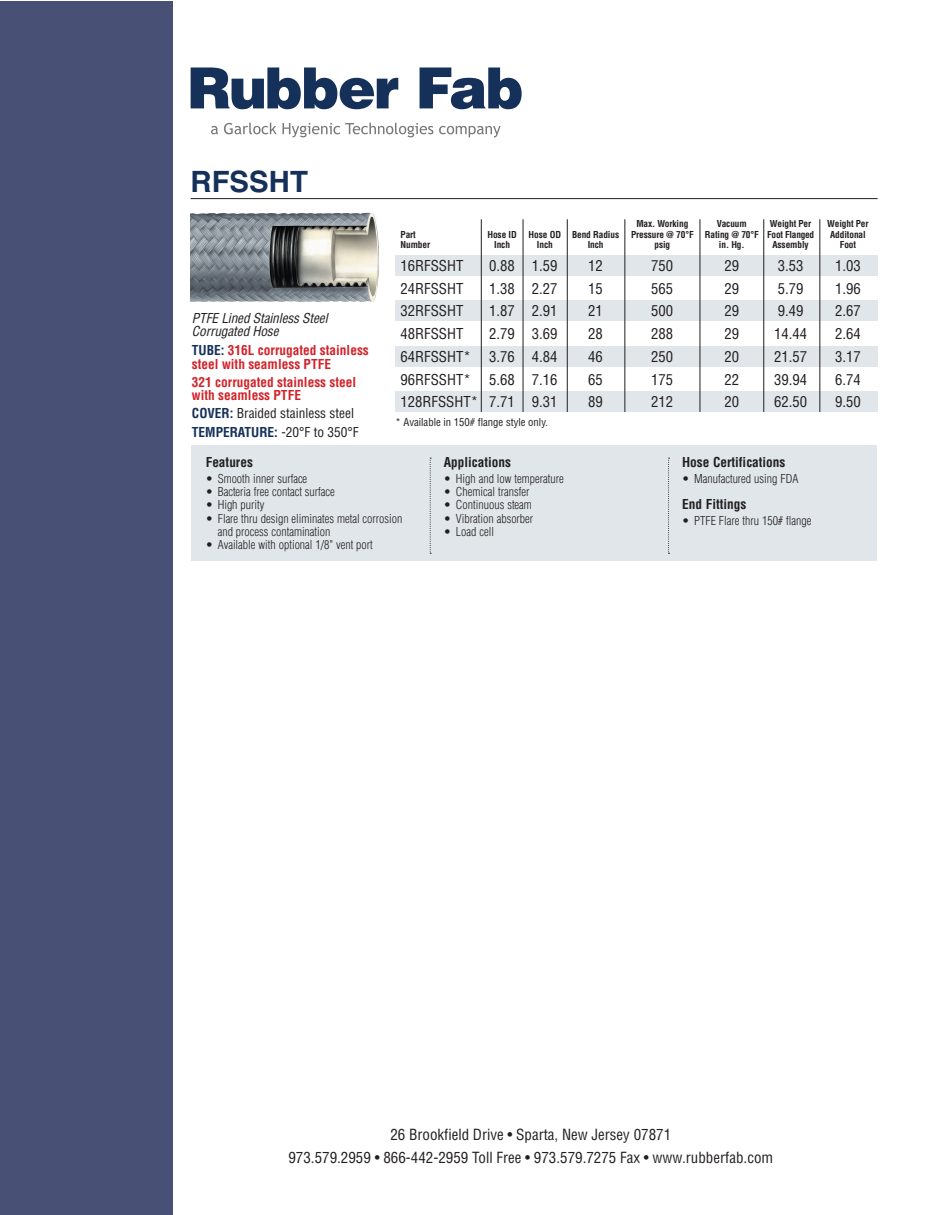
<style>
.page{position:relative;width:945px;height:1215px;background:#fff}
.page>*{position:absolute;margin:0;border:0;box-sizing:border-box;transform-origin:0 0}
._2_hose_name{font:700 29.4px "Helvetica LT Std";color:#153059}
.t1{font:condensed 15px "Helvetica LT Std";color:#231f20}
.t2{font:condensed 14.7px "Helvetica LT Std";color:#231f20}
._2_hose_detail{font:700 condensed 13.35px/13.4px "Helvetica LT Std";color:#d1232a}
._2_list_bold{font:700 condensed 13.35px "Helvetica LT Std";color:#231f20}
._2_hose_description{font:italic condensed 13.35px/13.4px "Helvetica LT Std";letter-spacing:-.01em;color:#231f20}
._2_hose_detail-2{font:condensed 13.35px "Helvetica LT Std";color:#231f20}
._2_hose_detail-3{font:700 condensed 13.35px "Helvetica LT Std";color:#153059}
._2_list{font:300 condensed 12px/13.4px "Helvetica LT Std";color:#231f20}
._2_also_available_tag{font:condensed 10.65px "Helvetica LT Std";color:#231f20}
.t3{font:700 condensed 9.3px "Helvetica LT Std";letter-spacing:-.01em;color:#231f20}
.s1{color:#153059}
.s2{font-weight:700;color:#153059}
.s3{font-weight:400;color:#231f20}
</style>
<div class="page">
<div style="left:1px;top:1px;width:172px;height:1214px;background:#485175"></div>
<svg style="left:191px;top:68px;width:207px;height:41px"></svg>
<svg style="left:420px;top:68px;width:102px;height:41px"></svg>
<svg style="left:211px;top:126px;width:7px;height:8px"></svg>
<svg style="left:224px;top:123px;width:53px;height:11px"></svg>
<svg style="left:283px;top:123px;width:150px;height:14px"></svg>
<svg style="left:439px;top:126px;width:62px;height:11px"></svg>
<div style="left:395px;top:255px;width:483px;height:21px;background:#e0e6ea"></div>
<div style="left:395px;top:300px;width:483px;height:21px;background:#e0e6ea"></div>
<div style="left:395px;top:346px;width:483px;height:21px;background:#e0e6ea"></div>
<div style="left:395px;top:391px;width:483px;height:21px;background:#e0e6ea"></div>
<hr style="left:191px;top:198px;width:687px;height:1px;background:#231f20">
<hr style="left:481px;top:219px;width:1px;height:193px;background:#231f20">
<hr style="left:523px;top:219px;width:1px;height:193px;background:#231f20">
<hr style="left:567px;top:219px;width:1px;height:193px;background:#231f20">
<hr style="left:625px;top:219px;width:1px;height:193px;background:#231f20">
<hr style="left:700px;top:219px;width:1px;height:193px;background:#231f20">
<hr style="left:763px;top:219px;width:1px;height:193px;background:#231f20">
<hr style="left:820px;top:219px;width:1px;height:193px;background:#231f20">
<div style="left:191px;top:445px;width:686px;height:116px;background:#e0e6ea"></div>
<svg style="left:430px;top:458px;width:1px;height:96px"></svg>
<svg style="left:668px;top:458px;width:2px;height:96px"></svg>
<img style="left:191px;top:212px;width:188px;height:91px">
<p class="_2_hose_name" style="left:191px;top:164px;width:119px">RFSSHT</p>
<p class="_2_hose_description" style="left:192px;top:311px;width:137px">PTFE Lined Stainless Steel<br>Corrugated Hose</p>
<p class="_2_hose_detail" style="left:192px;top:344px;width:178px"><span class="s1">TUBE:</span> 316L corrugated stainless steel with seamless PTFE</p>
<p class="_2_hose_detail" style="left:192px;top:375px;width:166px">321 corrugated stainless steel with seamless PTFE</p>
<p class="_2_hose_detail-2" style="left:192px;top:405px;width:164px"><span class="s2">COVER:</span> Braided stainless steel</p>
<p class="_2_hose_detail-3" style="left:192px;top:423px;width:168px">TEMPERATURE: <span class="s3">-20°F to 350°F</span></p>
<p class="t3" style="left:636px;top:218px;width:54px">Max. Working</p>
<p class="t3" style="left:717px;top:218px;width:32px">Vacuum</p>
<p class="t3" style="left:770px;top:218px;width:43px">Weight Per</p>
<p class="t3" style="left:827px;top:218px;width:43px">Weight Per</p>
<p class="t3" style="left:401px;top:228px;width:17px">Part</p>
<p class="t3" style="left:487px;top:228px;width:31px">Hose ID</p>
<p class="t3" style="left:529px;top:228px;width:92px">Hose OD Bend Radius</p>
<p class="t3" style="left:631px;top:228px;width:185px">Pressure @ 70°F Rating @ 70°F Foot Flanged</p>
<p class="t3" style="left:830px;top:228px;width:37px">Additonal</p>
<p class="t3" style="left:401px;top:239px;width:31px">Number</p>
<p class="t3" style="left:494px;top:239px;width:17px">Inch</p>
<p class="t3" style="left:537px;top:239px;width:17px">Inch</p>
<p class="t3" style="left:588px;top:239px;width:17px">Inch</p>
<p class="t3" style="left:654px;top:239px;width:17px">psig</p>
<p class="t3" style="left:719px;top:239px;width:27px">in. Hg.</p>
<p class="t3" style="left:772px;top:239px;width:38px">Assembly</p>
<p class="t3" style="left:840px;top:239px;width:18px">Foot</p>
<p class="t2" style="left:401px;top:256px;width:64px">16RFSSHT</p>
<p class="t2" style="left:489px;top:256px;width:70px">0.88 1.59</p>
<p class="t2" style="left:588px;top:256px;width:16px">12</p>
<p class="t2" style="left:651px;top:256px;width:24px">750</p>
<p class="t2" style="left:724px;top:256px;width:16px">29</p>
<p class="t2" style="left:778px;top:256px;width:27px">3.53</p>
<p class="t2" style="left:835px;top:256px;width:27px">1.03</p>
<p class="t2" style="left:401px;top:279px;width:64px">24RFSSHT</p>
<p class="t2" style="left:489px;top:279px;width:70px">1.38 2.27</p>
<p class="t2" style="left:588px;top:279px;width:16px">15</p>
<p class="t2" style="left:651px;top:279px;width:24px">565</p>
<p class="t2" style="left:724px;top:279px;width:16px">29</p>
<p class="t2" style="left:778px;top:279px;width:27px">5.79</p>
<p class="t2" style="left:835px;top:279px;width:27px">1.96</p>
<p class="t2" style="left:401px;top:302px;width:64px">32RFSSHT</p>
<p class="t2" style="left:489px;top:302px;width:70px">1.87 2.91</p>
<p class="t2" style="left:588px;top:302px;width:16px">21</p>
<p class="t2" style="left:651px;top:302px;width:24px">500</p>
<p class="t2" style="left:724px;top:302px;width:16px">29</p>
<p class="t2" style="left:778px;top:302px;width:27px">9.49</p>
<p class="t2" style="left:835px;top:302px;width:27px">2.67</p>
<p class="t2" style="left:401px;top:325px;width:64px">48RFSSHT</p>
<p class="t2" style="left:489px;top:325px;width:70px">2.79 3.69</p>
<p class="t2" style="left:588px;top:325px;width:16px">28</p>
<p class="t2" style="left:651px;top:325px;width:24px">288</p>
<p class="t2" style="left:724px;top:325px;width:16px">29</p>
<p class="t2" style="left:774px;top:325px;width:35px">14.44</p>
<p class="t2" style="left:835px;top:325px;width:27px">2.64</p>
<p class="t2" style="left:401px;top:347px;width:72px">64RFSSHT*</p>
<p class="t2" style="left:489px;top:347px;width:70px">3.76 4.84</p>
<p class="t2" style="left:588px;top:347px;width:16px">46</p>
<p class="t2" style="left:651px;top:347px;width:24px">250</p>
<p class="t2" style="left:724px;top:347px;width:16px">20</p>
<p class="t2" style="left:774px;top:347px;width:35px">21.57</p>
<p class="t2" style="left:835px;top:347px;width:27px">3.17</p>
<p class="t2" style="left:401px;top:370px;width:72px">96RFSSHT*</p>
<p class="t2" style="left:489px;top:370px;width:70px">5.68 7.16</p>
<p class="t2" style="left:588px;top:370px;width:16px">65</p>
<p class="t2" style="left:651px;top:370px;width:24px">175</p>
<p class="t2" style="left:724px;top:370px;width:16px">22</p>
<p class="t2" style="left:774px;top:370px;width:35px">39.94</p>
<p class="t2" style="left:835px;top:370px;width:27px">6.74</p>
<p class="t2" style="left:401px;top:393px;width:159px">128RFSSHT* 7.71 9.31</p>
<p class="t2" style="left:588px;top:393px;width:16px">89</p>
<p class="t2" style="left:651px;top:393px;width:24px">212</p>
<p class="t2" style="left:724px;top:393px;width:16px">20</p>
<p class="t2" style="left:774px;top:393px;width:35px">62.50</p>
<p class="t2" style="left:835px;top:393px;width:27px">9.50</p>
<p class="_2_also_available_tag" style="left:395px;top:416px;width:154px">* Available in 150# flange style only.</p>
<p class="_2_list_bold" style="left:206px;top:454px;width:49px">Features</p>
<p class="_2_list" style="left:206px;top:471px;width:103px">• Smooth inner surface</p>
<p class="_2_list" style="left:206px;top:485px;width:131px">• Bacteria free contact surface</p>
<p class="_2_list" style="left:206px;top:498px;width:60px">• High purity</p>
<p class="_2_list" style="left:218px;top:512px;width:186px;text-indent:-12px">• Flare thru design eliminates metal corrosion and process contamination</p>
<p class="_2_list" style="left:206px;top:538px;width:169px">• Available with optional 1/8" vent port</p>
<p class="_2_list_bold" style="left:444px;top:454px;width:69px">Applications</p>
<p class="_2_list" style="left:444px;top:471px;width:121px">• High and low temperature</p>
<p class="_2_list" style="left:444px;top:485px;width:87px">• Chemical transfer</p>
<p class="_2_list" style="left:444px;top:498px;width:90px">• Continuous steam</p>
<p class="_2_list" style="left:444px;top:512px;width:91px">• Vibration absorber</p>
<p class="_2_list" style="left:444px;top:525px;width:52px">• Load cell</p>
<p class="_2_list_bold" style="left:682px;top:454px;width:105px">Hose Certifications</p>
<p class="_2_list" style="left:682px;top:471px;width:118px">• Manufactured using FDA</p>
<p class="_2_list_bold" style="left:682px;top:496px;width:66px">End Fittings</p>
<p class="_2_list" style="left:682px;top:513px;width:131px">• PTFE Flare thru 150# flange</p>
<p class="t1" style="left:390px;top:1125px;width:282px">26 Brookfield Drive • Sparta, New Jersey 07871</p>
<p class="t1" style="left:288px;top:1148px;width:486px">973.579.2959 • 866-442-2959 Toll Free • 973.579.7275 Fax • www.rubberfab.com</p>
</div>
